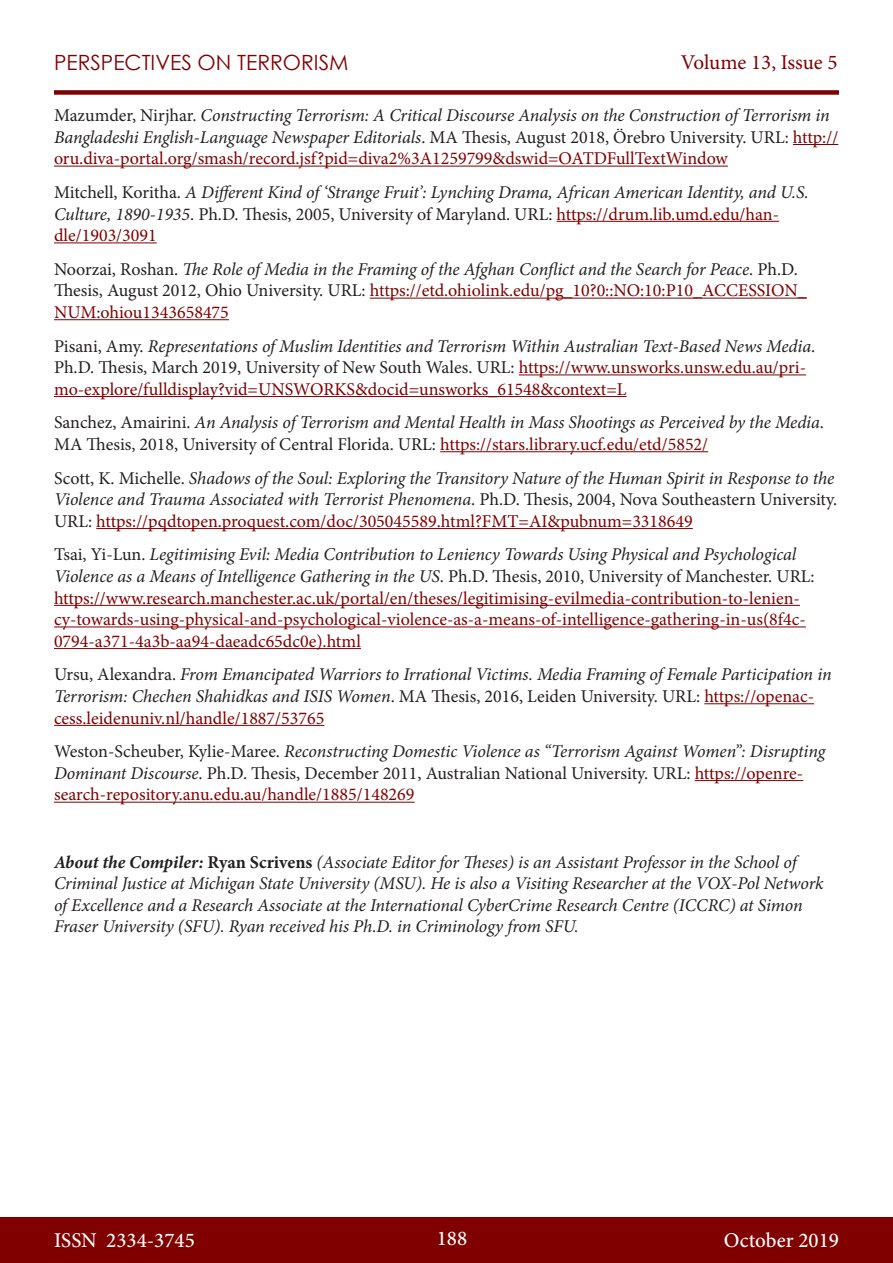
<style>
.page{position:relative;width:893px;height:1263px;background:#fff}
.page>*{position:absolute;margin:0;border:0;box-sizing:border-box;transform-origin:0 0}
.t1{font:500 21px "Minion Pro";color:#fff}
.t2{font:21px "Century Gothic";color:#800000}
.t3{font:21px "Minion Pro";letter-spacing:-.005em;color:#800000}
.t4{font:italic 18px/21.6px "Minion Pro";letter-spacing:-.01em;color:#231f20}
.t5{font:18px/21.6px "Minion Pro";color:#800000}
.t6{font:18px/21.6px "Minion Pro";color:#231f20}
.s1{font-style:normal}
.s2{font-style:normal;color:#800000}
.s3{color:#231f20}
.s4{font-style:italic;color:#231f20}
.s5{font-style:italic}
.s6{color:#800000}
.s7{font-weight:700}
.s8{font-weight:700;font-style:normal}
</style>
<div class="page">
<div style="left:0;top:1217px;width:893px;height:46px;background:#800000"></div>
<div style="left:54px;top:90px;width:785px;height:5px;background:#800000"></div>
<hr style="left:793px;top:144px;width:45px;height:1px;background:#800000">
<hr style="left:54px;top:166px;width:674px;height:1px;background:#800000">
<hr style="left:557px;top:221px;width:222px;height:1px;background:#800000">
<hr style="left:54px;top:242px;width:103px;height:1px;background:#800000">
<hr style="left:370px;top:298px;width:437px;height:1px;background:#800000">
<hr style="left:54px;top:319px;width:175px;height:1px;background:#800000">
<hr style="left:519px;top:374px;width:287px;height:1px;background:#800000">
<hr style="left:54px;top:396px;width:573px;height:1px;background:#800000">
<hr style="left:440px;top:451px;width:268px;height:1px;background:#800000">
<hr style="left:96px;top:528px;width:597px;height:1px;background:#800000">
<hr style="left:54px;top:605px;width:746px;height:1px;background:#800000">
<hr style="left:54px;top:626px;width:752px;height:1px;background:#800000">
<hr style="left:54px;top:648px;width:307px;height:1px;background:#800000">
<hr style="left:704px;top:703px;width:110px;height:1px;background:#800000">
<hr style="left:54px;top:725px;width:270px;height:1px;background:#800000">
<hr style="left:695px;top:780px;width:108px;height:1px;background:#800000">
<hr style="left:54px;top:802px;width:361px;height:1px;background:#800000">
<p class="t2" style="left:54px;top:47px;width:296px">PERSPECTIVES ON TERRORISM</p>
<p class="t3" style="left:681px;top:48px;width:158px">Volume 13, Issue 5</p>
<p class="t4" style="left:54px;top:105px;width:786px"><span class="s1">Mazumder, Nirjhar.</span> Constructing Terrorism: A Critical Discourse Analysis on the Construction of Terrorism in<br>Bangladeshi English-Language Newspaper Editorials<span class="s1">. MA Thesis, August 2018, Örebro University. URL:</span> <span class="s2">http:// oru.diva-portal.org/smash/record.jsf?pid=diva2%3A1259799&amp;dswid=OATDFullTextWindow</span></p>
<p class="t4" style="left:54px;top:181px;width:756px"><span class="s1">Mitchell, Koritha.</span> A Different Kind of ‘Strange Fruit’: Lynching Drama, African American Identity, and U.S.<br>Culture, 1890-1935<span class="s1">. Ph.D. Thesis, 2005, University of Maryland. URL:</span> <span class="s2">https://drum.lib.umd.edu/han&shy;dle/1903/3091</span></p>
<p class="t5" style="left:54px;top:258px;width:754px"><span class="s3">Noorzai, Roshan.</span> <span class="s4">The Role of Media in the Framing of the Afghan Conflict and the Search for Peace</span><span class="s3">. Ph.D.<br>Thesis, August 2012, Ohio University. URL:</span> https://etd.ohiolink.edu/pg_10?0::NO:10:P10_ACCESSION_<br>NUM:ohiou1343658475</p>
<p class="t5" style="left:54px;top:335px;width:763px"><span class="s3">Pisani, Amy.</span> <span class="s4">Representations of Muslim Identities and Terrorism Within Australian Text-Based News Media</span><span class="s3">.<br>Ph.D. Thesis, March 2019, University of New South Wales. URL:</span> https://www.unsworks.unsw.edu.au/pri&shy;mo-explore/fulldisplay?vid=UNSWORKS&amp;docid=unsworks_61548&amp;context=L</p>
<p class="t4" style="left:54px;top:412px;width:771px"><span class="s1">Sanchez, Amairini.</span> An Analysis of Terrorism and Mental Health in Mass Shootings as Perceived by the Media<span class="s1">.<br>MA Thesis, 2018, University of Central Florida. URL:</span> <span class="s2">https://stars.library.ucf.edu/etd/5852/</span></p>
<p class="t4" style="left:54px;top:467px;width:785px"><span class="s1">Scott, K. Michelle.</span> Shadows of the Soul: Exploring the Transitory Nature of the Human Spirit in Response to the<br>Violence and Trauma Associated with Terrorist Phenomena<span class="s1">. Ph.D. Thesis, 2004, Nova Southeastern University.<br>URL:</span> <span class="s2">https://pqdtopen.proquest.com/doc/305045589.html?FMT=AI&amp;pubnum=3318649</span></p>
<p class="t5" style="left:54px;top:544px;width:762px"><span class="s3">Tsai, Yi-Lun.</span> <span class="s4">Legitimising Evil: Media Contribution to Leniency Towards Using Physical and Psychological Violence as a Means of Intelligence Gathering in the US</span><span class="s3">. Ph.D. Thesis, 2010, University of Manchester. URL: </span>https://www.research.manchester.ac.uk/portal/en/theses/legitimising-evilmedia-contribution-to-lenien&shy;cy-towards-using-physical-and-psychological-violence-as-a-means-of-intelligence-gathering-in-us(8f4c-0794-a371-4a3b-aa94-daeadc65dc0e).html</p>
<p class="t4" style="left:54px;top:664px;width:779px"><span class="s1">Ursu, Alexandra.</span> From Emancipated Warriors to Irrational Victims. Media Framing of Female Participation in<br>Terrorism: Chechen Shahidkas and ISIS Women<span class="s1">. MA Thesis, 2016, Leiden University. URL:</span> <span class="s2">https://openac&shy;cess.leidenuniv.nl/handle/1887/53765</span></p>
<p class="t6" style="left:54px;top:741px;width:773px">Weston-Scheuber, Kylie-Maree. <span class="s5">Reconstructing Domestic Violence as “Terrorism Against Women”: Disrupting<br>Dominant Discourse</span>. Ph.D. Thesis, December 2011, Australian National University. URL: <span class="s6">https://openre&shy;search-repository.anu.edu.au/handle/1885/148269</span></p>
<p class="t4" style="left:54px;top:851px;width:771px"><span class="s7">About the Compiler:</span> <span class="s8">Ryan Scrivens</span> (Associate Editor for Theses) is an Assistant Professor in the School of Criminal Justice at Michigan State University (MSU). He is also a Visiting Researcher at the VOX-Pol Network of Excellence and a Research Associate at the International CyberCrime Research Centre (ICCRC) at Simon Fraser University (SFU). Ryan received his Ph.D. in Criminology from SFU.</p>
<p class="t1" style="left:54px;top:1226px;width:142px">ISSN 2334-3745</p>
<p class="t1" style="left:437px;top:1224px;width:32px">188</p>
<p class="t1" style="left:724px;top:1226px;width:117px">October 2019</p>
</div>
